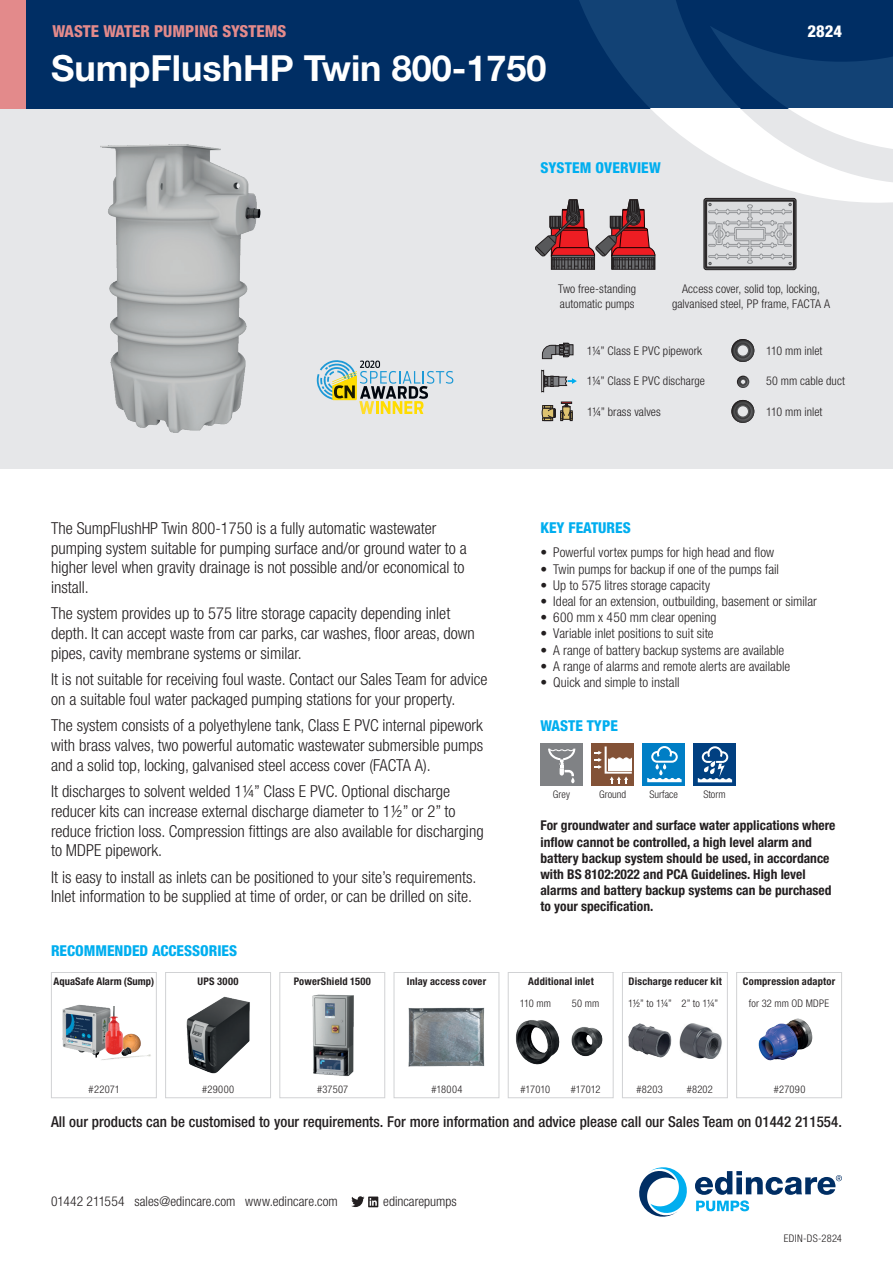
<style>
.page{position:relative;width:893px;height:1263px;background:#fff}
.page>*{position:absolute;margin:0;border:0;box-sizing:border-box;transform-origin:0 0}
.t1{font:700 36px "Helvetica Neue LT Std";color:#fff}
.t2{font:300 condensed 16.5px/19.8px "Helvetica Neue LT Std";color:#231f20}
.t3{font:800 condensed 16.5px "Helvetica Neue LT Std";color:#e38a8b}
.t4{font:800 condensed 16.5px "Helvetica Neue LT Std";color:#fff}
.t5{font:500 condensed 15px "Helvetica Neue LT Std";color:#231f20}
.t6{font:800 condensed 15px "Helvetica Neue LT Std";color:#00aeef}
.t7{font:300 condensed 13.5px "Helvetica Neue LT Std";letter-spacing:.005em;color:#231f20}
.t8{font:700 condensed 13.5px/16.2px "Helvetica Neue LT Std";color:#231f20}
.t9{font:300 condensed 12px/14.4px "Helvetica Neue LT Std";letter-spacing:.01em;color:#231f20;text-align:center}
.t10{font:300 condensed 10.5px "Helvetica Neue LT Std";letter-spacing:.01em;color:#231f20}
.t11{font:700 condensed 10.5px "Helvetica Neue LT Std";letter-spacing:.02em;color:#231f20}
.t12{font:300 condensed 10.5px "Helvetica Neue LT Std";letter-spacing:.03em;color:#231f20}
</style>
<div class="page">
<div style="left:0;top:108px;width:893px;height:360px;background:#e6e7e9"></div>
<div style="left:0;top:0;width:893px;height:108px;background:#002e64"></div>
<svg style="left:579px;top:0;width:314px;height:108px"></svg>
<svg style="left:525px;top:108px;width:368px;height:126px"></svg>
<div style="left:0;top:0;width:26px;height:108px;background:#e38a8b"></div>
<svg style="left:695px;top:1171px;width:147px;height:40px"></svg>
<svg style="left:639px;top:1167px;width:48px;height:50px"></svg>
<svg style="left:351px;top:1196px;width:27px;height:11px"></svg>
<svg style="left:569px;top:347px;width:2px;height:6px"></svg>
<div style="left:559px;top:345px;width:14px;height:10px;border:1px solid #231f20"></div>
<svg style="left:542px;top:343px;width:27px;height:16px"></svg>
<svg style="left:737px;top:376px;width:12px;height:12px"></svg>
<svg style="left:731px;top:339px;width:23px;height:23px"></svg>
<svg style="left:731px;top:400px;width:23px;height:23px"></svg>
<svg style="left:541px;top:370px;width:36px;height:22px"></svg>
<div style="left:51px;top:972px;width:106px;height:126px;background:#fff;border:1px solid #d1d2d4"></div>
<div style="left:394px;top:972px;width:105px;height:126px;background:#fff;border:1px solid #d1d2d4"></div>
<div style="left:736px;top:972px;width:106px;height:126px;background:#fff;border:1px solid #d1d2d4"></div>
<img style="left:62px;top:1004px;width:53px;height:54px">
<img style="left:124px;top:1033px;width:17px;height:20px">
<img style="left:97px;top:1054px;width:54px;height:6px">
<img style="left:104px;top:1007px;width:20px;height:49px">
<svg style="left:121px;top:1046px;width:11px;height:10px"></svg>
<div style="left:508px;top:972px;width:105px;height:126px;background:#fff;border:1px solid #d1d2d4"></div>
<div style="left:622px;top:972px;width:106px;height:126px;background:#fff;border:1px solid #d1d2d4"></div>
<img style="left:516px;top:1020px;width:44px;height:45px">
<img style="left:571px;top:1027px;width:32px;height:30px">
<img style="left:680px;top:1023px;width:42px;height:36px">
<img style="left:628px;top:1023px;width:44px;height:35px">
<svg style="left:542px;top:402px;width:30px;height:19px"></svg>
<div style="left:704px;top:198px;width:92px;height:72px;border:1px solid #231f20;border-radius:2px"></div>
<div style="left:705px;top:200px;width:90px;height:68px;border:1px solid #231f20"></div>
<div style="left:706px;top:201px;width:88px;height:66px;border:1px solid #231f20"></div>
<svg style="left:708px;top:203px;width:84px;height:62px"></svg>
<img style="left:408px;top:1007px;width:77px;height:60px">
<svg style="left:317px;top:360px;width:136px;height:54px"></svg>
<img style="left:758px;top:1018px;width:55px;height:43px">
<img style="left:100px;top:144px;width:161px;height:288px">
<div style="left:540px;top:743px;width:43px;height:43px;background:#808285"></div>
<svg style="left:548px;top:749px;width:27px;height:34px"></svg>
<div style="left:642px;top:743px;width:43px;height:43px;background:#007ec5"></div>
<svg style="left:647px;top:746px;width:35px;height:36px"></svg>
<div style="left:693px;top:743px;width:43px;height:43px;background:#014081"></div>
<svg style="left:698px;top:746px;width:34px;height:36px"></svg>
<div style="left:591px;top:744px;width:43px;height:42px;background:#835237"></div>
<svg style="left:595px;top:746px;width:37px;height:38px"></svg>
<svg style="left:535px;top:198px;width:120px;height:71px"></svg>
<div style="left:165px;top:972px;width:106px;height:126px;background:#fff;border:1px solid #d1d2d4"></div>
<div style="left:279px;top:972px;width:106px;height:126px;background:#fff;border:1px solid #d1d2d4"></div>
<img style="left:312px;top:994px;width:42px;height:83px">
<img style="left:186px;top:996px;width:64px;height:78px">
<p class="t3" style="left:52px;top:21px;width:235px">WASTE WATER PUMPING SYSTEMS</p>
<h1 class="t1" style="left:51px;top:45px;width:497px">SumpFlushHP Twin 800-1750</h1>
<p class="t6" style="left:540px;top:158px;width:122px">SYSTEM OVERVIEW</p>
<p class="t4" style="left:808px;top:21px;width:36px">2824</p>
<p class="t9" style="left:558px;top:282px;width:80px;text-align:left">Two free-standing automatic pumps</p>
<p class="t9" style="left:672px;top:282px;width:160px">Access cover, solid top, locking, galvanised steel, PP frame, FACTA A</p>
<p class="t9" style="left:587px;top:344px;width:117px">1¼” Class E PVC pipework</p>
<p class="t9" style="left:766px;top:344px;width:58px">110 mm inlet</p>
<p class="t9" style="left:587px;top:374px;width:120px">1¼” Class E PVC discharge</p>
<p class="t9" style="left:766px;top:374px;width:80px">50 mm cable duct</p>
<p class="t2" style="left:51px;top:518px;width:417px">The SumpFlushHP Twin 800-1750 is a fully automatic wastewater pumping system suitable for pumping surface and/or ground water to a higher level when gravity drainage is not possible and/or economical to install.</p>
<p class="t2" style="left:51px;top:604px;width:425px">The system provides up to 575 litre storage capacity depending inlet depth. It can accept waste from car parks, car washes, floor areas, down pipes, cavity membrane systems or similar.</p>
<p class="t2" style="left:51px;top:669px;width:438px">It is not suitable for receiving foul waste. Contact our Sales Team for advice on a suitable foul water packaged pumping stations for your property.</p>
<p class="t2" style="left:51px;top:715px;width:434px;text-align:justify">The system consists of a polyethylene tank, Class E PVC internal pipework with brass valves, two powerful automatic wastewater submersible pumps and a solid top, locking, galvanised steel access cover (FACTA A).</p>
<p class="t2" style="left:51px;top:781px;width:434px">It discharges to solvent welded 1¼” Class E PVC. Optional discharge reducer kits can increase external discharge diameter to 1½” or 2” to reduce friction loss. Compression fittings are also available for discharging to MDPE pipework.</p>
<p class="t2" style="left:51px;top:867px;width:427px">It is easy to install as inlets can be positioned to your site’s requirements.<br>Inlet information to be supplied at time of order, or can be drilled on site.</p>
<p class="t6" style="left:51px;top:941px;width:188px">RECOMMENDED ACCESSORIES</p>
<p class="t9" style="left:587px;top:404px;width:75px">1¼” brass valves</p>
<p class="t9" style="left:766px;top:404px;width:58px">110 mm inlet</p>
<p class="t6" style="left:540px;top:518px;width:92px">KEY FEATURES</p>
<p class="t7" style="left:540px;top:545px;width:235px">• Powerful vortex pumps for high head and flow</p>
<p class="t7" style="left:540px;top:561px;width:240px">• Twin pumps for backup if one of the pumps fail</p>
<p class="t7" style="left:540px;top:577px;width:171px">• Up to 575 litres storage capacity</p>
<p class="t7" style="left:540px;top:593px;width:278px">• Ideal for an extension, outbuilding, basement or similar</p>
<p class="t7" style="left:540px;top:610px;width:177px">• 600 mm x 450 mm clear opening</p>
<p class="t7" style="left:540px;top:626px;width:175px">• Variable inlet positions to suit site</p>
<p class="t7" style="left:540px;top:642px;width:245px">• A range of battery backup systems are available</p>
<p class="t7" style="left:540px;top:658px;width:251px">• A range of alarms and remote alerts are available</p>
<p class="t7" style="left:540px;top:674px;width:141px">• Quick and simple to install</p>
<p class="t6" style="left:540px;top:716px;width:79px">WASTE TYPE</p>
<p class="t10" style="left:553px;top:788px;width:18px">Grey</p>
<p class="t10" style="left:599px;top:788px;width:29px">Ground</p>
<p class="t10" style="left:650px;top:788px;width:30px">Surface</p>
<p class="t10" style="left:703px;top:788px;width:24px">Storm</p>
<p class="t8" style="left:540px;top:817px;width:297px">For groundwater and surface water applications where inflow cannot be controlled, a high level alarm and battery backup system should be used, in accordance with BS 8102:2022 and PCA Guidelines. High level alarms and battery backup systems can be purchased to your specification.</p>
<p class="t11" style="left:54px;top:975px;width:102px">AquaSafe Alarm (Sump)</p>
<p class="t11" style="left:407px;top:975px;width:81px">Inlay access cover</p>
<p class="t11" style="left:743px;top:975px;width:94px">Compression adaptor</p>
<p class="t11" style="left:198px;top:975px;width:42px">UPS 3000</p>
<p class="t11" style="left:294px;top:975px;width:79px">PowerShield 1500</p>
<p class="t11" style="left:528px;top:975px;width:67px">Additional inlet</p>
<p class="t11" style="left:629px;top:975px;width:95px">Discharge reducer kit</p>
<p class="t10" style="left:520px;top:997px;width:33px">110 mm</p>
<p class="t10" style="left:628px;top:997px;width:45px">1½” to 1¼”</p>
<p class="t10" style="left:749px;top:997px;width:82px">for 32 mm OD MDPE</p>
<p class="t10" style="left:572px;top:997px;width:29px">50 mm</p>
<p class="t10" style="left:681px;top:997px;width:38px">2” to 1¼”</p>
<p class="t10" style="left:89px;top:1083px;width:33px">#22071</p>
<p class="t10" style="left:431px;top:1083px;width:33px">#18004</p>
<p class="t10" style="left:774px;top:1083px;width:33px">#27090</p>
<p class="t10" style="left:202px;top:1083px;width:34px">#29000</p>
<p class="t10" style="left:317px;top:1083px;width:33px">#37507</p>
<p class="t10" style="left:520px;top:1083px;width:31px">#17010</p>
<p class="t10" style="left:636px;top:1083px;width:28px">#8203</p>
<p class="t10" style="left:571px;top:1083px;width:31px">#17012</p>
<p class="t10" style="left:687px;top:1083px;width:28px">#8202</p>
<p class="t5" style="left:51px;top:1112px;width:792px">All our products can be customised to your requirements. For more information and advice please call our Sales Team on 01442 211554.</p>
<p class="t7" style="left:51px;top:1193px;width:288px">01442 211554 sales@edincare.com www.edincare.com</p>
<p class="t7" style="left:383px;top:1193px;width:75px">edincarepumps</p>
<p class="t12" style="left:784px;top:1232px;width:60px">EDIN-DS-2824</p>
</div>
